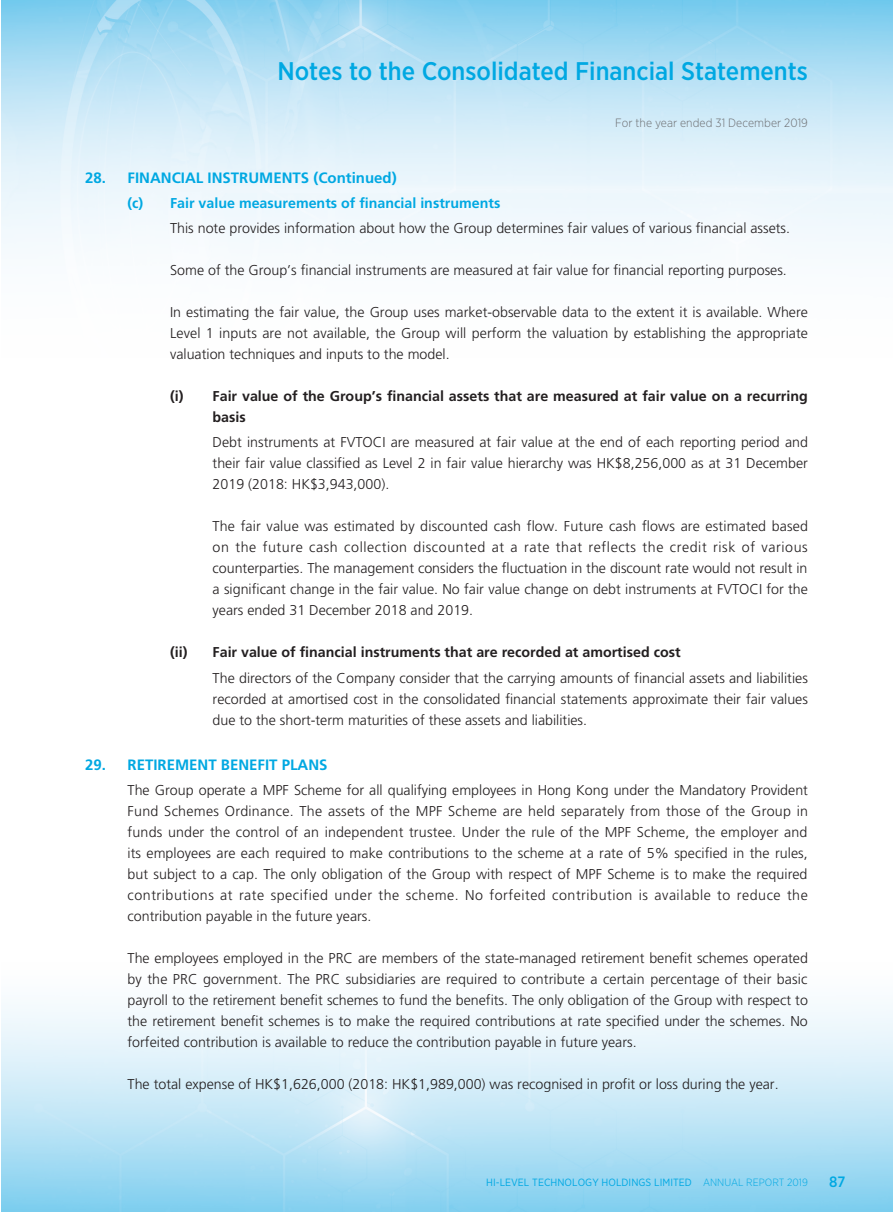
<style>
.page{position:relative;width:893px;height:1212px;background:#fff}
.page>*{position:absolute;margin:0;border:0;box-sizing:border-box;transform-origin:0 0}
.t1{font:500 25.5px "Gotham Narrow";color:#00a8e2}
._01_H1{font:700 15px "Frutiger LT Std";color:#00a8e2}
.t2{font:500 15px "Gotham Narrow";color:#00a8e2}
._00_txt{font:300 14.25px/21px "Frutiger LT Std";color:#231f20;text-align:justify}
._03_H3{font:700 14.25px/21px "Frutiger LT Std";color:#231f20}
._02_H2{font:700 14.25px "Frutiger LT Std";color:#00a8e2}
.t3{font:300 12px "Gotham Narrow";letter-spacing:.005em;color:#6c6d70}
.t4{font:10.5px "Gotham Narrow";letter-spacing:.005em;color:#00a8e2}
.s1{font-weight:300}
</style>
<div class="page">
<img style="left:1px;top:0;width:892px;height:248px">
<h1 class="t1" style="left:277px;top:55px;width:532px">Notes to the Consolidated Financial Statements</h1>
<p class="t3" style="left:615px;top:115px;width:194px">For the year ended 31 December 2019</p>
<p class="_01_H1" style="left:85px;top:169px;width:313px">28. FINANCIAL INSTRUMENTS (Continued)</p>
<p class="_02_H2" style="left:128px;top:194px;width:374px">(c) Fair value measurements of financial instruments</p>
<p class="_00_txt" style="left:170px;top:218px;width:621px">This note provides information about how the Group determines fair values of various financial assets.</p>
<p class="_00_txt" style="left:170px;top:260px;width:618px">Some of the Group’s financial instruments are measured at fair value for financial reporting purposes.</p>
<p class="_00_txt" style="left:170px;top:302px;width:639px">In estimating the fair value, the Group uses market-observable data to the extent it is available. Where Level 1 inputs are not available, the Group will perform the valuation by establishing the appropriate valuation techniques and inputs to the model.</p>
<p class="_03_H3" style="left:213px;top:386px;width:597px;text-indent:-43px">(i) Fair value of the Group’s financial assets that are measured at fair value on a recurring basis</p>
<p class="_00_txt" style="left:213px;top:432px;width:597px">Debt instruments at FVTOCI are measured at fair value at the end of each reporting period and their fair value classified as Level 2 in fair value hierarchy was HK$8,256,000 as at 31 December 2019 (2018: HK$3,943,000).</p>
<p class="_00_txt" style="left:213px;top:516px;width:597px">The fair value was estimated by discounted cash flow. Future cash flows are estimated based on the future cash collection discounted at a rate that reflects the credit risk of various counterparties. The management considers the fluctuation in the discount rate would not result in a significant change in the fair value. No fair value change on debt instruments at FVTOCI for the years ended 31 December 2018 and 2019.</p>
<p class="_03_H3" style="left:170px;top:642px;width:512px">(ii) Fair value of financial instruments that are recorded at amortised cost</p>
<p class="_00_txt" style="left:213px;top:667px;width:597px">The directors of the Company consider that the carrying amounts of financial assets and liabilities recorded at amortised cost in the consolidated financial statements approximate their fair values due to the short-term maturities of these assets and liabilities.</p>
<p class="_01_H1" style="left:85px;top:756px;width:244px">29. RETIREMENT BENEFIT PLANS</p>
<p class="_00_txt" style="left:128px;top:780px;width:682px">The Group operate a MPF Scheme for all qualifying employees in Hong Kong under the Mandatory Provident Fund Schemes Ordinance. The assets of the MPF Scheme are held separately from those of the Group in funds under the control of an independent trustee. Under the rule of the MPF Scheme, the employer and its employees are each required to make contributions to the scheme at a rate of 5% specified in the rules, but subject to a cap. The only obligation of the Group with respect of MPF Scheme is to make the required contributions at rate specified under the scheme. No forfeited contribution is available to reduce the contribution payable in the future years.</p>
<p class="_00_txt" style="left:128px;top:948px;width:682px">The employees employed in the PRC are members of the state-managed retirement benefit schemes operated by the PRC government. The PRC subsidiaries are required to contribute a certain percentage of their basic payroll to the retirement benefit schemes to fund the benefits. The only obligation of the Group with respect to the retirement benefit schemes is to make the required contributions at rate specified under the schemes. No forfeited contribution is available to reduce the contribution payable in future years.</p>
<p class="_00_txt" style="left:128px;top:1074px;width:652px">The total expense of HK$1,626,000 (2018: HK$1,989,000) was recognised in profit or loss during the year.</p>
<p class="t4" style="left:486px;top:1176px;width:323px">HI-LEVEL TECHNOLOGY HOLDINGS LIMITED <span class="s1">ANNUAL REPORT 2019</span></p>
<p class="t2" style="left:829px;top:1172px;width:18px">87</p>
</div>
